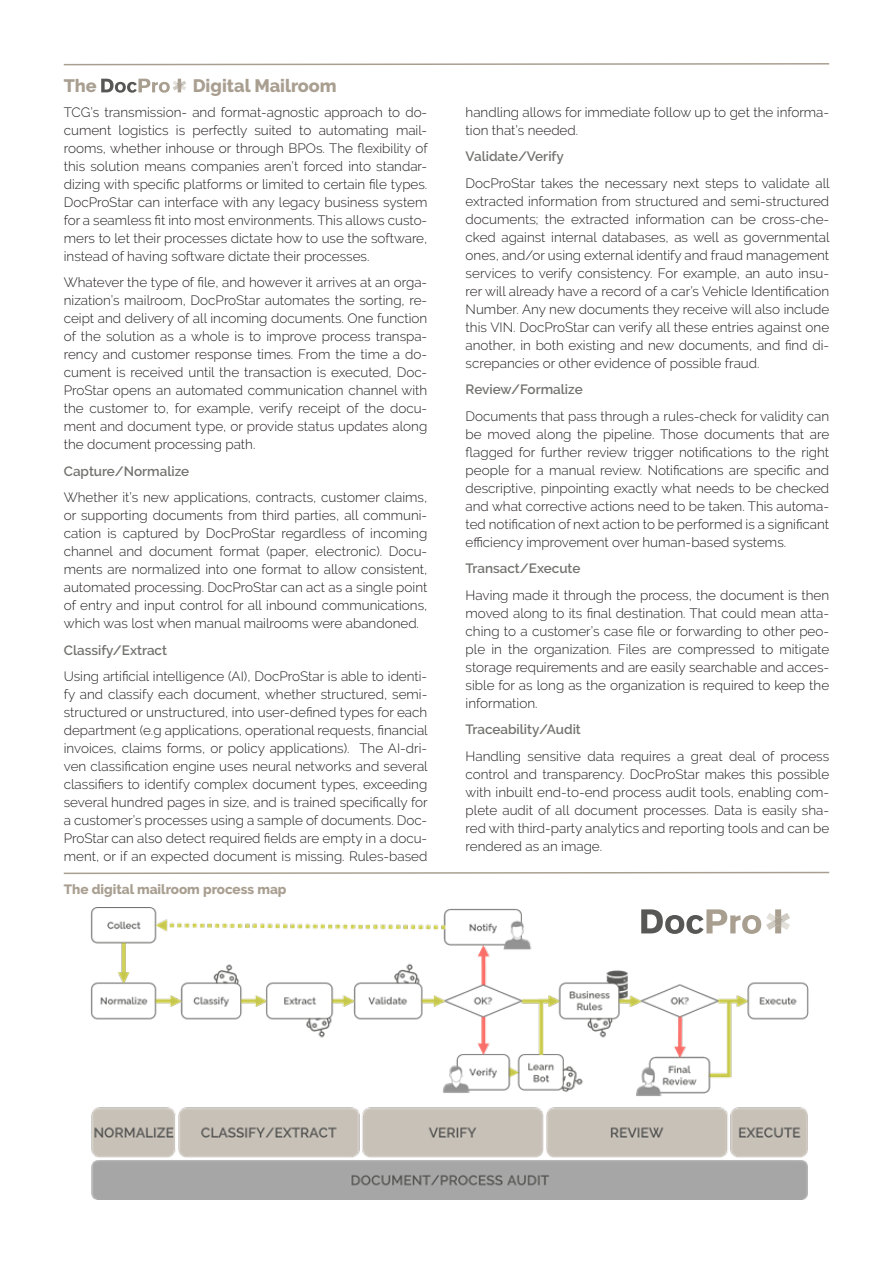
<style>
.page{position:relative;width:893px;height:1263px;background:#fff}
.page>*{position:absolute;margin:0;border:0;box-sizing:border-box;transform-origin:0 0}
.t1{font:800 18px "Raleway";color:#a99f91}
.t2{font:300 13.5px/18px "Raleway";color:#231f20;text-align:justify}
.t3{font:600 13.5px "Raleway";color:#73736f}
.t4{font:800 13.5px "Raleway";color:#a99f91}
</style>
<div class="page">
<svg style="left:63px;top:63px;width:767px;height:3px"></svg>
<svg style="left:63px;top:871px;width:767px;height:4px"></svg>
<svg style="left:101px;top:79px;width:85px;height:14px"></svg>
<img style="left:90px;top:908px;width:718px;height:291px">
<svg style="left:641px;top:909px;width:149px;height:25px"></svg>
<p class="t1" style="left:64px;top:75px;width:35px">The</p>
<p class="t1" style="left:193px;top:75px;width:145px">Digital Mailroom</p>
<p class="t2" style="left:64px;top:103px;width:365px">TCG’s transmission- and format-agnostic approach to do&shy;cument logistics is perfectly suited to automating mail&shy;rooms, whether inhouse or through BPOs. The flexibility of this solution means companies aren’t forced into standar&shy;dizing with specific platforms or limited to certain file types.<br>DocProStar can interface with any legacy business system for a seamless fit into most environments. This allows custo&shy;mers to let their processes dictate how to use the software, instead of having software dictate their processes.</p>
<p class="t2" style="left:64px;top:274px;width:365px">Whatever the type of file, and however it arrives at an orga&shy;nization’s mailroom, DocProStar automates the sorting, re&shy;ceipt and delivery of all incoming documents. One function of the solution as a whole is to improve process transpa&shy;rency and customer response times. From the time a do&shy;cument is received until the transaction is executed, Doc-ProStar opens an automated communication channel with the customer to, for example, verify receipt of the docu&shy;ment and document type, or provide status updates along the document processing path.</p>
<p class="t3" style="left:64px;top:463px;width:127px">Capture/Normalize</p>
<p class="t2" style="left:64px;top:489px;width:365px">Whether it’s new applications, contracts, customer claims, or supporting documents from third parties, all communi&shy;cation is captured by DocProStar regardless of incoming channel and document format (paper, electronic). Docu&shy;ments are normalized into one format to allow consistent, automated processing. DocProStar can act as a single point of entry and input control for all inbound communications, which was lost when manual mailrooms were abandoned.</p>
<p class="t3" style="left:64px;top:642px;width:105px">Classify/Extract</p>
<p class="t2" style="left:64px;top:668px;width:365px">Using artificial intelligence (AI), DocProStar is able to identi&shy;fy and classify each document, whether structured, semi&shy;structured or unstructured, into user-defined types for each department (e.g applications, operational requests, financial invoices, claims forms, or policy applications). The AI-dri&shy;ven classification engine uses neural networks and several classifiers to identify complex document types, exceeding several hundred pages in size, and is trained specifically for a customer’s processes using a sample of documents. Doc-ProStar can also detect required fields are empty in a docu&shy;ment, or if an expected document is missing. Rules-based</p>
<p class="t4" style="left:64px;top:881px;width:224px">The digital mailroom process map</p>
<p class="t2" style="left:466px;top:103px;width:365px">handling allows for immediate follow up to get the informa&shy;tion that’s needed.</p>
<p class="t3" style="left:466px;top:149px;width:100px">Validate/Verify</p>
<p class="t2" style="left:466px;top:174px;width:365px">DocProStar takes the necessary next steps to validate all extracted information from structured and semi-structured documents; the extracted information can be cross-che&shy;cked against internal databases, as well as governmental ones, and/or using external identify and fraud management services to verify consistency. For example, an auto insu&shy;rer will already have a record of a car’s Vehicle Identification Number. Any new documents they receive will also include this VIN. DocProStar can verify all these entries against one another, in both existing and new documents, and find di&shy;screpancies or other evidence of possible fraud.</p>
<p class="t3" style="left:466px;top:382px;width:119px">Review/Formalize</p>
<p class="t2" style="left:466px;top:407px;width:365px">Documents that pass through a rules-check for validity can be moved along the pipeline. Those documents that are flagged for further review trigger notifications to the right people for a manual review. Notifications are specific and descriptive, pinpointing exactly what needs to be checked and what corrective actions need to be taken. This automa&shy;ted notification of next action to be performed is a significant efficiency improvement over human-based systems.</p>
<p class="t3" style="left:466px;top:561px;width:116px">Transact/Execute</p>
<p class="t2" style="left:466px;top:586px;width:365px">Having made it through the process, the document is then moved along to its final destination. That could mean atta&shy;ching to a customer’s case file or forwarding to other peo&shy;ple in the organization. Files are compressed to mitigate storage requirements and are easily searchable and acces&shy;sible for as long as the organization is required to keep the information.</p>
<p class="t3" style="left:466px;top:722px;width:117px">Traceability/Audit</p>
<p class="t2" style="left:466px;top:747px;width:365px">Handling sensitive data requires a great deal of process control and transparency. DocProStar makes this possible with inbuilt end-to-end process audit tools, enabling com&shy;plete audit of all document processes. Data is easily sha&shy;red with third-party analytics and reporting tools and can be rendered as an image.</p>
</div>
